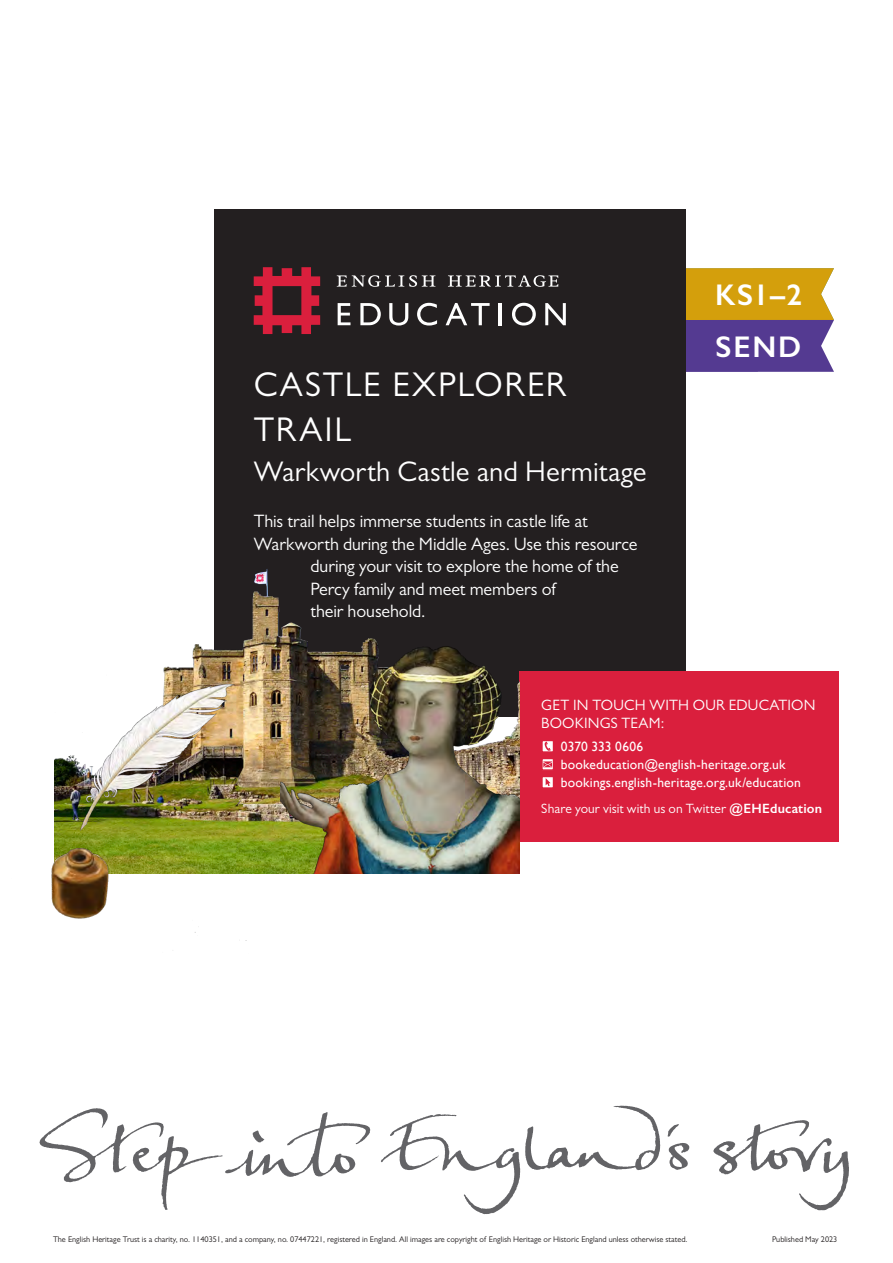
<style>
.page{position:relative;width:893px;height:1263px;background:#fff}
.page>*{position:absolute;margin:0;border:0;box-sizing:border-box;transform-origin:0 0}
.Teachers__Resource_P{font:34.5px/45px "Gill Sans MT Std";letter-spacing:.05em;color:#fff}
.t1{font:600 30px "Gill Sans";letter-spacing:.06em;color:#fff}
.Site_Name-Pg1{font:28.5px "Gill Sans MT Std";letter-spacing:.005em;color:#fff}
.t2{font:600 24.9px "Gill Sans";color:#fff}
.This_resource_intr{font:18px "Gill Sans MT Std";letter-spacing:-.005em;color:#fff}
.Get_in_touch_Pg1{font:15px/18px "Gill Sans MT Std";letter-spacing:.015em;color:#fff}
.Bookings_Pg1{font:13.5px/18px "Gill Sans";letter-spacing:.015em;color:#fff}
.Don_t_forget-Pg1{font:13.5px "Gill Sans MT Std";letter-spacing:.005em;color:#fff}
.t3{font:8.25px "Gill Sans MT Std";color:#231f20}
.s1{font-family:"Gill Sans";font-weight:600}
</style>
<div class="page">
<svg style="left:686px;top:268px;width:148px;height:104px;background:#987356"></svg>
<div style="left:214px;top:209px;width:472px;height:507px;background:#231f20"></div>
<svg style="left:337px;top:275px;width:98px;height:12px"></svg>
<svg style="left:448px;top:275px;width:110px;height:12px"></svg>
<svg style="left:254px;top:267px;width:66px;height:67px"></svg>
<svg style="left:338px;top:303px;width:12px;height:22px"></svg>
<svg style="left:360px;top:303px;width:21px;height:22px"></svg>
<svg style="left:389px;top:303px;width:19px;height:22px"></svg>
<svg style="left:417px;top:303px;width:20px;height:22px"></svg>
<svg style="left:446px;top:303px;width:44px;height:22px"></svg>
<hr style="left:499px;top:303px;width:3px;height:22px;background:#fff">
<svg style="left:512px;top:303px;width:24px;height:22px"></svg>
<svg style="left:545px;top:303px;width:21px;height:22px"></svg>
<svg style="left:381px;top:1106px;width:279px;height:108px"></svg>
<svg style="left:669px;top:1143px;width:20px;height:27px"></svg>
<svg style="left:39px;top:1108px;width:331px;height:102px"></svg>
<svg style="left:668px;top:1124px;width:11px;height:12px"></svg>
<svg style="left:713px;top:1120px;width:136px;height:90px"></svg>
<div style="left:519px;top:672px;width:320px;height:170px;background:#da1f3d"></div>
<svg style="left:543px;top:742px;width:9px;height:9px"></svg>
<div style="left:541px;top:740px;width:13px;height:13px;border:1px solid #da1f3d"></div>
<svg style="left:543px;top:760px;width:9px;height:9px"></svg>
<div style="left:541px;top:758px;width:13px;height:13px;border:1px solid #da1f3d"></div>
<svg style="left:543px;top:778px;width:9px;height:9px"></svg>
<div style="left:541px;top:776px;width:13px;height:13px;border:1px solid #da1f3d"></div>
<img style="left:192px;top:569px;width:110px;height:305px">
<img style="left:51px;top:654px;width:203px;height:287px">
<img style="left:281px;top:637px;width:238px;height:237px">
<p class="Teachers__Resource_P" style="left:254px;top:362px;width:314px">CASTLE EXPLORER<br>TRAIL</p>
<p class="Site_Name-Pg1" style="left:254px;top:455px;width:394px">Warkworth Castle and Hermitage</p>
<p class="This_resource_intr" style="left:254px;top:511px;width:335px">This trail helps immerse students in castle life at</p>
<p class="This_resource_intr" style="left:254px;top:533px;width:385px">Warkworth during the Middle Ages. Use this resource</p>
<p class="This_resource_intr" style="left:310px;top:556px;width:310px">during your visit to explore the home of the</p>
<p class="This_resource_intr" style="left:310px;top:578px;width:247px">Percy family and meet members of</p>
<p class="This_resource_intr" style="left:310px;top:601px;width:117px">their household.</p>
<p class="t1" style="left:737px;top:277px;width:66px">S1–2</p>
<p class="t1" style="left:715px;top:328px;width:88px">SEND</p>
<p class="t2" style="left:715px;top:280px;width:69px">KS1-2</p>
<p class="Get_in_touch_Pg1" style="left:541px;top:696px;width:276px">GET IN TOUCH WITH OUR EDUCATION<br>BOOKINGS TEAM:</p>
<p class="Bookings_Pg1" style="left:561px;top:737px;width:241px">0370 333 0606 bookeducation@english-heritage.org.uk bookings.english-heritage.org.uk/education</p>
<p class="Don_t_forget-Pg1" style="left:541px;top:801px;width:282px">Share your visit with us on Twitter <span class="s1">@EHEducation</span></p>
<p class="t3" style="left:53px;top:1234px;width:636px">The English Heritage Trust is a charity, no. 1140351, and a company, no. 07447221, registered in England. All images are copyright of English Heritage or Historic England unless otherwise stated.</p>
<p class="t3" style="left:772px;top:1234px;width:67px">Published May 2023</p>
</div>
